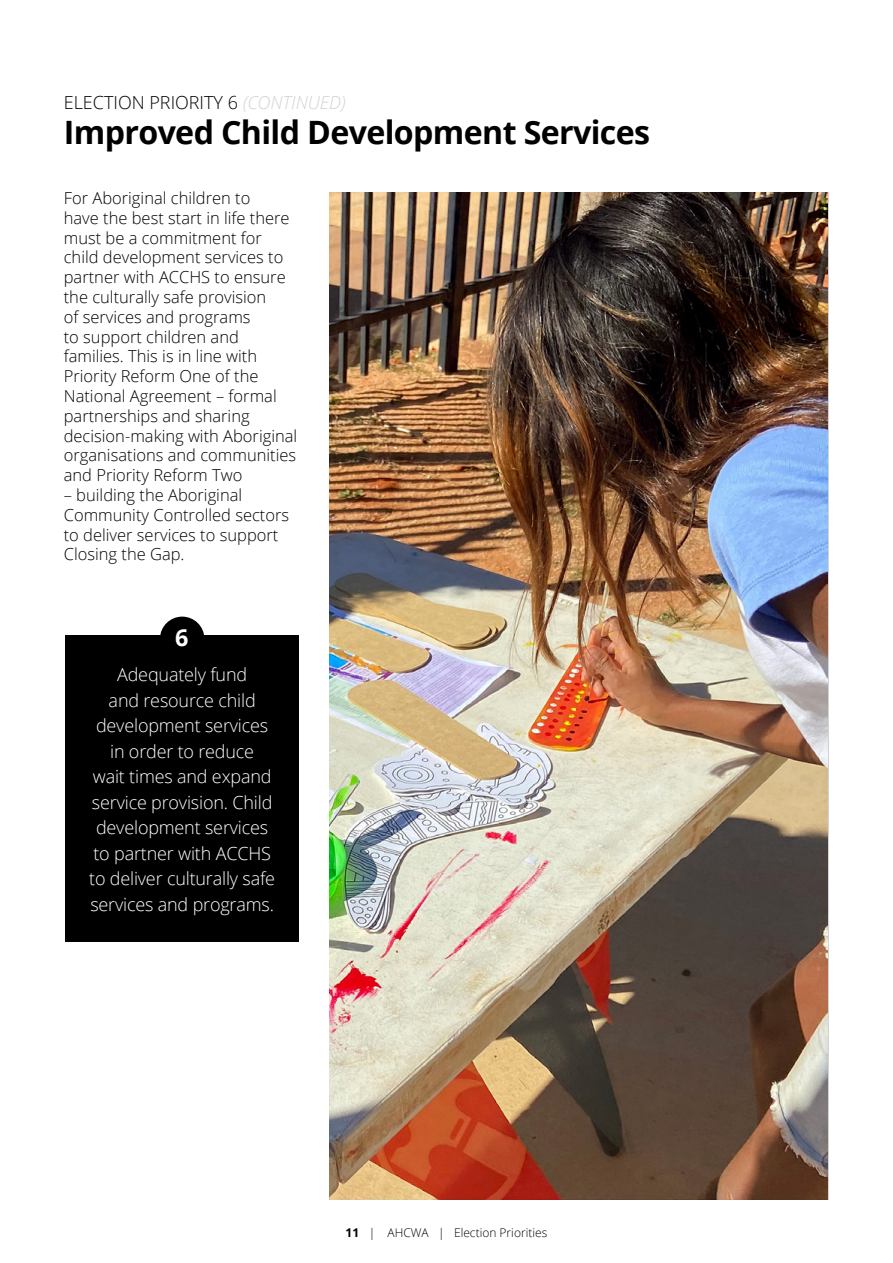
<style>
.page{position:relative;width:893px;height:1263px;background:#fff}
.page>*{position:absolute;margin:0;border:0;box-sizing:border-box;transform-origin:0 0}
.t1{font:700 32.1px "Open Sans";letter-spacing:-.02em;color:#000}
.t2{font:700 23.4px "Open Sans";color:#fff}
.t3{font:300 18px/25.5px "Open Sans";letter-spacing:-.01em;color:#fff;text-align:center}
.t4{font:300 18px "Open Sans";color:#000}
.t5{font:300 16.5px/19.8px "Open Sans";color:#000}
.t6{font:300 12px "Open Sans";color:#000}
.s1{font-style:italic;color:#d1d2d1}
.s2{font-weight:700}
</style>
<div class="page">
<div style="left:65px;top:635px;width:234px;height:306px;background:#000"></div>
<div style="left:160px;top:617px;width:44px;height:44px;background:#000;border-radius:50%"></div>
<img style="left:330px;top:192px;width:497px;height:1007px">
<p class="t4" style="left:64px;top:91px;width:283px">ELECTION PRIORITY 6 <span class="s1">(CONTINUED)</span></p>
<h1 class="t1" style="left:64px;top:110px;width:588px">Improved Child Development Services</h1>
<p class="t5" style="left:64px;top:188px;width:235px">For Aboriginal children to<br>have the best start in life there must be a commitment for child development services to partner with ACCHS to ensure the culturally safe provision<br>of services and programs<br>to support children and families. This is in line with<br>Priority Reform One of the<br>National Agreement – formal partnerships and sharing decision-making with Aboriginal organisations and communities and Priority Reform Two</p>
<p class="t5" style="left:64px;top:485px;width:227px">– building the Aboriginal<br>Community Controlled sectors to deliver services to support<br>Closing the Gap.</p>
<h2 class="t2" style="left:175px;top:621px;width:15px">6</h2>
<p class="t3" style="left:89px;top:661px;width:188px">Adequately fund<br>and resource child development services in order to reduce<br>wait times and expand service provision. Child development services to partner with ACCHS to deliver culturally safe services and programs.</p>
<p class="t6" style="left:346px;top:1224px;width:203px"><span class="s2">11</span> | AHCWA | Election Priorities</p>
</div>
